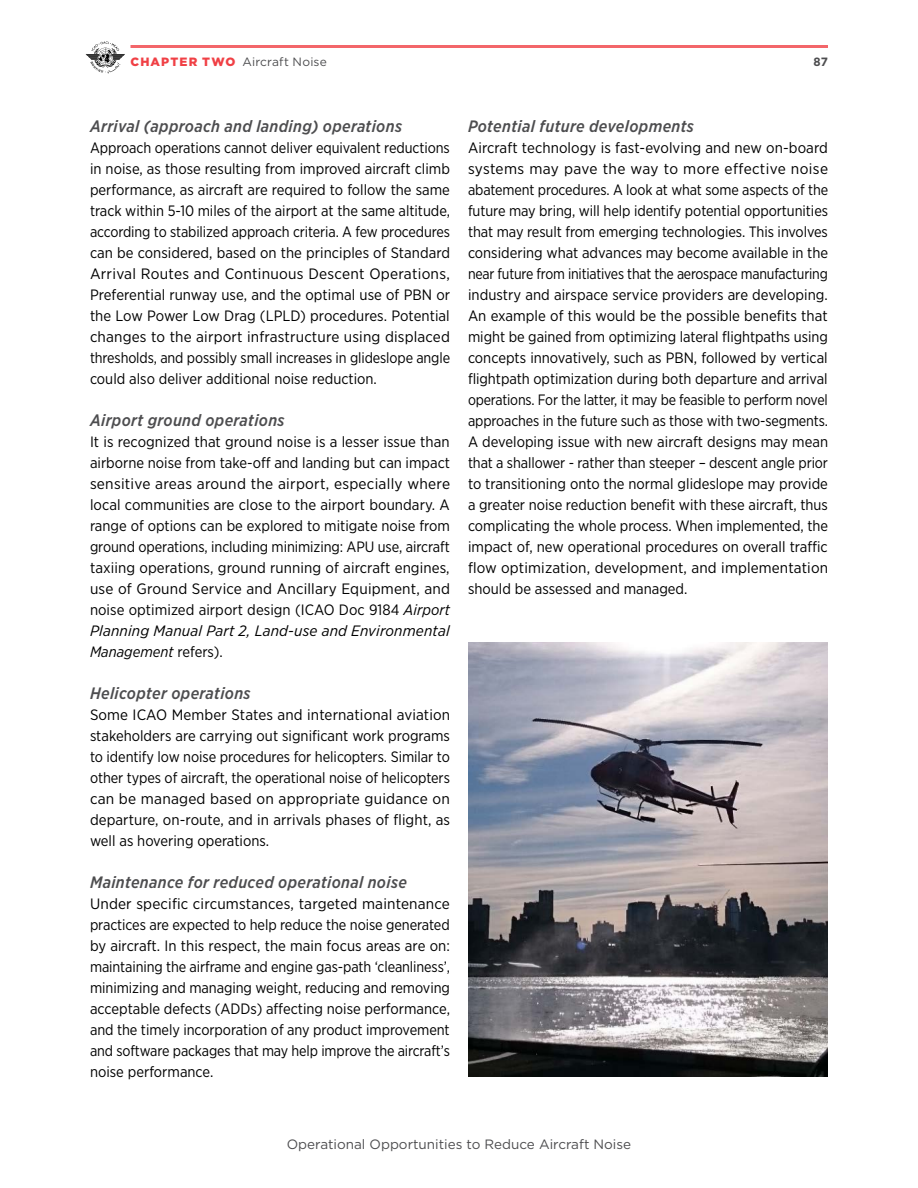
<style>
.page{position:relative;width:918px;height:1188px;background:#fff}
.page>*{position:absolute;margin:0;border:0;box-sizing:border-box;transform-origin:0 0}
.t1{font:italic 500 16.5px "Gotham Narrow";letter-spacing:.02em;color:#4d4d4f}
.t2{font:15px/21px "Gotham Narrow";color:#000;text-align:justify}
.t3{font:15px/21px "Gotham Narrow";color:#000;text-align:justify;scale:1.04 1}
.t4{font:13.5px "Gotham";color:#4d4d4f}
.t5{font:12px "Gotham";letter-spacing:.015em;color:#4d4d4f}
.t6{font:700 12px "Gotham";color:#4d4d4f}
.s1{font-weight:900;color:#f04045}
.s2{font-style:italic}
</style>
<div class="page">
<svg style="left:86px;top:41px;width:39px;height:33px"></svg>
<hr style="left:130px;top:45px;width:698px;height:3px;background:#f3666a">
<img style="left:468px;top:643px;width:360px;height:434px">
<p class="t5" style="left:130px;top:54px;width:198px"><span class="s1">CHAPTER TWO</span> Aircraft Noise</p>
<p class="t6" style="left:814px;top:54px;width:16px">87</p>
<p class="t1" style="left:90px;top:116px;width:314px">Arrival (approach and landing) operations</p>
<p class="t2" style="left:90px;top:137px;width:362px">Approach operations cannot deliver equivalent reductions in noise, as those resulting from improved aircraft climb performance, as aircraft are required to follow the same track within 5-10 miles of the airport at the same altitude, according to stabilized approach criteria. A few procedures can be considered, based on the principles of Standard Arrival Routes and Continuous Descent Operations, Preferential runway use, and the optimal use of PBN or the Low Power Low Drag (LPLD) procedures. Potential changes to the airport infrastructure using displaced thresholds, and possibly small increases in glideslope angle could also deliver additional noise reduction.</p>
<p class="t1" style="left:90px;top:410px;width:196px">Airport ground operations</p>
<p class="t2" style="left:90px;top:431px;width:362px">It is recognized that ground noise is a lesser issue than airborne noise from take-off and landing but can impact sensitive areas around the airport, especially where local communities are close to the airport boundary. A range of options can be explored to mitigate noise from ground operations, including minimizing: APU use, aircraft taxiing operations, ground running of aircraft engines, use of Ground Service and Ancillary Equipment, and noise optimized airport design (ICAO Doc 9184 <span class="s2">Airport Planning Manual Part 2, Land-use and Environmental Management</span> refers).</p>
<p class="t1" style="left:90px;top:683px;width:162px">Helicopter operations</p>
<p class="t2" style="left:90px;top:704px;width:362px">Some ICAO Member States and international aviation stakeholders are carrying out significant work programs to identify low noise procedures for helicopters. Similar to other types of aircraft, the operational noise of helicopters can be managed based on appropriate guidance on departure, on-route, and in arrivals phases of flight, as well as hovering operations.</p>
<p class="t1" style="left:90px;top:872px;width:318px">Maintenance for reduced operational noise</p>
<p class="t3" style="left:90px;top:893px;width:348px">Under specific circumstances, targeted maintenance practices are expected to help reduce the noise generated by aircraft. In this respect, the main focus areas are on: maintaining the airframe and engine gas-path ‘cleanliness’, minimizing and managing weight, reducing and removing acceptable defects (ADDs) affecting noise performance, and the timely incorporation of any product improvement and software packages that may help improve the aircraft’s noise performance.</p>
<p class="t1" style="left:468px;top:116px;width:227px">Potential future developments</p>
<p class="t2" style="left:468px;top:137px;width:362px">Aircraft technology is fast-evolving and new on-board systems may pave the way to more effective noise abatement procedures. A look at what some aspects of the future may bring, will help identify potential opportunities that may result from emerging technologies. This involves considering what advances may become available in the near future from initiatives that the aerospace manufacturing industry and airspace service providers are developing.<br>An example of this would be the possible benefits that might be gained from optimizing lateral flightpaths using concepts innovatively, such as PBN, followed by vertical flightpath optimization during both departure and arrival operations. For the latter, it may be feasible to perform novel approaches in the future such as those with two-segments.<br>A developing issue with new aircraft designs may mean that a shallower - rather than steeper – descent angle prior to transitioning onto the normal glideslope may provide a greater noise reduction benefit with these aircraft, thus complicating the whole process. When implemented, the impact of, new operational procedures on overall traffic flow optimization, development, and implementation should be assessed and managed.</p>
<p class="t4" style="left:287px;top:1136px;width:346px">Operational Opportunities to Reduce Aircraft Noise</p>
</div>
